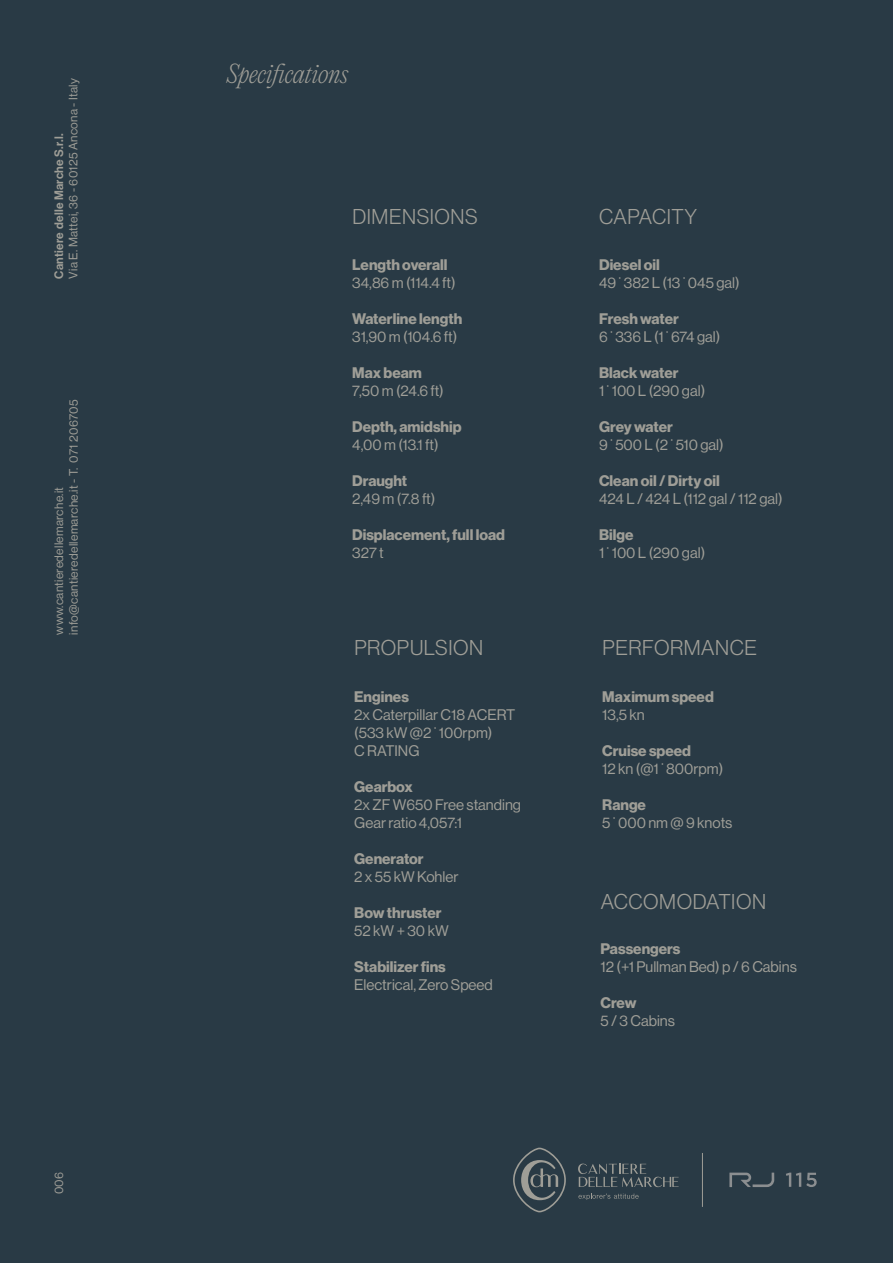
<style>
.page{position:relative;width:893px;height:1263px;background:#293a45}
.page>*{position:absolute;margin:0;border:0;box-sizing:border-box;transform-origin:0 0}
.t1{font:italic 200 24px "PP Editorial New";letter-spacing:-.01em;color:#9f9e97}
.t2{font:300 21px "Haas Grot Disp 45";letter-spacing:.025em;color:#9f9e97}
.corpo_testo{font:15px "Haas Grot Disp 55 Roman";color:#9f9e97}
.corpo_testo-2{font:700 15px "Haas Grot Disp 75";color:#9f9e97}
.t3{font:12px "N Haas Grotesk DS Pro 55 Rg";letter-spacing:.025em;color:#9f9e97}
.t4{font:12px "N Haas Grotesk DS Pro 65 Md";letter-spacing:.025em;color:#9f9e97}
</style>
<div class="page">
<hr style="left:702px;top:1153px;width:1px;height:54px;background:#9f9e97">
<svg style="left:729px;top:1172px;width:45px;height:15px"></svg>
<svg style="left:786px;top:1172px;width:31px;height:15px"></svg>
<svg style="left:513px;top:1148px;width:53px;height:64px"></svg>
<svg style="left:578px;top:1163px;width:101px;height:37px"></svg>
<p class="t3" style="left:67px;top:279px;width:202px;rotate:-90deg">Via E. Mattei, 36 - 60125 Ancona - Italy</p>
<p class="t4" style="left:52px;top:279px;width:147px;rotate:-90deg">Cantiere delle Marche S.r.l.</p>
<p class="t3" style="left:67px;top:635px;width:236px;rotate:-90deg">info@cantieredellemarche.it - T. 071 206705</p>
<p class="t3" style="left:52px;top:635px;width:149px;rotate:-90deg">www.cantieredellemarche.it</p>
<p class="t3" style="left:52px;top:1194px;width:23px;rotate:-90deg">006</p>
<p class="t1" style="left:227px;top:58px;width:123px">Specifications</p>
<p class="t2" style="left:352px;top:205px;width:127px">DIMENSIONS</p>
<p class="t2" style="left:599px;top:205px;width:99px">CAPACITY</p>
<p class="corpo_testo-2" style="left:352px;top:256px;width:97px">Length overall</p>
<p class="corpo_testo" style="left:352px;top:274px;width:105px">34,86 m (114.4 ft)</p>
<p class="corpo_testo-2" style="left:352px;top:310px;width:112px">Waterline length</p>
<p class="corpo_testo" style="left:352px;top:328px;width:106px">31,90 m (104.6 ft)</p>
<p class="corpo_testo-2" style="left:352px;top:364px;width:71px">Max beam</p>
<p class="corpo_testo" style="left:352px;top:382px;width:93px">7,50 m (24.6 ft)</p>
<p class="corpo_testo-2" style="left:352px;top:418px;width:111px">Depth, amidship</p>
<p class="corpo_testo" style="left:352px;top:436px;width:88px">4,00 m (13.1 ft)</p>
<p class="corpo_testo-2" style="left:352px;top:472px;width:56px">Draught</p>
<p class="corpo_testo" style="left:352px;top:490px;width:85px">2,49 m (7.8 ft)</p>
<p class="corpo_testo-2" style="left:352px;top:526px;width:154px">Displacement, full load</p>
<p class="corpo_testo" style="left:352px;top:544px;width:33px">327 t</p>
<p class="corpo_testo-2" style="left:599px;top:256px;width:62px">Diesel oil</p>
<p class="corpo_testo" style="left:599px;top:274px;width:142px">49˙382 L (13˙045 gal)</p>
<p class="corpo_testo-2" style="left:599px;top:310px;width:81px">Fresh water</p>
<p class="corpo_testo" style="left:599px;top:328px;width:123px">6˙336 L (1˙674 gal)</p>
<p class="corpo_testo-2" style="left:599px;top:364px;width:81px">Black water</p>
<p class="corpo_testo" style="left:599px;top:382px;width:108px">1˙100 L (290 gal)</p>
<p class="corpo_testo-2" style="left:599px;top:418px;width:75px">Grey water</p>
<p class="corpo_testo" style="left:599px;top:436px;width:126px">9˙500 L (2˙510 gal)</p>
<p class="corpo_testo-2" style="left:599px;top:472px;width:122px">Clean oil / Dirty oil</p>
<p class="corpo_testo" style="left:599px;top:490px;width:185px">424 L / 424 L (112 gal / 112 gal)</p>
<p class="corpo_testo-2" style="left:599px;top:526px;width:36px">Bilge</p>
<p class="corpo_testo" style="left:599px;top:544px;width:108px">1˙100 L (290 gal)</p>
<p class="t2" style="left:354px;top:635px;width:130px">PROPULSION</p>
<p class="t2" style="left:602px;top:635px;width:156px">PERFORMANCE</p>
<p class="corpo_testo-2" style="left:354px;top:688px;width:56px">Engines</p>
<p class="corpo_testo" style="left:354px;top:706px;width:163px">2x Caterpillar C18 ACERT</p>
<p class="corpo_testo" style="left:354px;top:724px;width:140px">(533 kW @2˙100rpm)</p>
<p class="corpo_testo" style="left:354px;top:742px;width:67px">C RATING</p>
<p class="corpo_testo-2" style="left:354px;top:778px;width:60px">Gearbox</p>
<p class="corpo_testo" style="left:354px;top:796px;width:168px">2x ZF W650 Free standing</p>
<p class="corpo_testo" style="left:354px;top:814px;width:109px">Gear ratio 4,057:1</p>
<p class="corpo_testo-2" style="left:354px;top:850px;width:71px">Generator</p>
<p class="corpo_testo" style="left:354px;top:868px;width:106px">2 x 55 kW Kohler</p>
<p class="corpo_testo-2" style="left:354px;top:904px;width:89px">Bow thruster</p>
<p class="corpo_testo" style="left:354px;top:922px;width:96px">52 kW + 30 kW</p>
<p class="corpo_testo-2" style="left:354px;top:958px;width:93px">Stabilizer fins</p>
<p class="corpo_testo" style="left:354px;top:976px;width:140px">Electrical, Zero Speed</p>
<p class="corpo_testo-2" style="left:602px;top:688px;width:113px">Maximum speed</p>
<p class="corpo_testo" style="left:602px;top:706px;width:44px">13,5 kn</p>
<p class="corpo_testo-2" style="left:602px;top:742px;width:90px">Cruise speed</p>
<p class="corpo_testo" style="left:602px;top:760px;width:122px">12 kn (@1˙800rpm)</p>
<p class="corpo_testo-2" style="left:602px;top:796px;width:45px">Range</p>
<p class="corpo_testo" style="left:602px;top:814px;width:132px">5˙000 nm @ 9 knots</p>
<p class="t2" style="left:601px;top:889px;width:167px">ACCOMODATION</p>
<p class="corpo_testo-2" style="left:600px;top:940px;width:82px">Passengers</p>
<p class="corpo_testo" style="left:600px;top:958px;width:198px">12 (+1 Pullman Bed) p / 6 Cabins</p>
<p class="corpo_testo-2" style="left:600px;top:994px;width:38px">Crew</p>
<p class="corpo_testo" style="left:600px;top:1012px;width:76px">5 / 3 Cabins</p>
</div>
